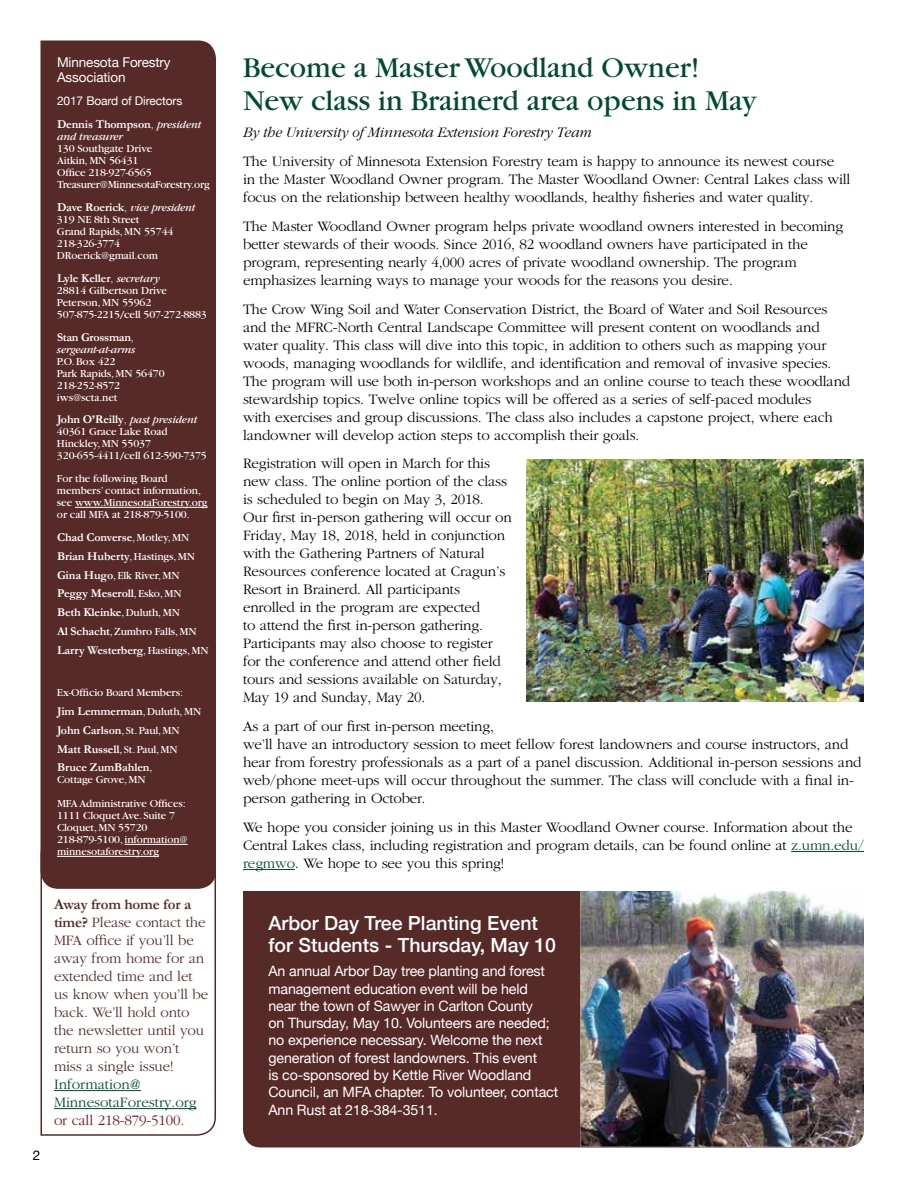
<style>
.page{position:relative;width:918px;height:1188px;background:#fff}
.page>*{position:absolute;margin:0;border:0;box-sizing:border-box;transform-origin:0 0}
.t1{font:30px/33px "Garamond";color:#004b2e}
.t2{font:500 19.5px/22.5px "Helvetica Neue";color:#fff}
.t3{font:300 15px/18px "Garamond";letter-spacing:-.01em;color:#000}
.t4{font:300 15px/18px "Garamond";letter-spacing:-.01em;color:#562a27}
.t5{font:italic 300 15px "Garamond";letter-spacing:-.01em;color:#000}
.t6{font:300 15px/18px "Garamond";color:#004b2e}
.t7{font:300 15px "Garamond";letter-spacing:-.01em;color:#79121b}
.t8{font:14.25px/17.2px "Helvetica Neue";letter-spacing:-.01em;color:#fff}
.t9{font:13.5px/15px "Helvetica Neue";letter-spacing:-.01em;color:#fff}
.t10{font:13.5px "Helvetica Neue";color:#000}
.t11{font:700 12px/18.8px "Garamond";letter-spacing:-.01em;color:#fff}
.t12{font:12px "Helvetica Neue";letter-spacing:-.01em;color:#fff}
.t13{font:11.25px/12px "Garamond";letter-spacing:-.01em;color:#fff}
.t14{font:italic 11.25px "Garamond";letter-spacing:-.02em;color:#fff}
.s1{font-weight:300;font-size:11.25px}
.s2{font-weight:400;font-style:italic;font-size:11.25px}
.s3{font-weight:700;font-size:12px}
.s4{font-weight:300}
.s5{font-style:italic}
.s6{font-weight:400;font-size:11.25px}
.s7{font-weight:700}
.s8{color:#004b2e}
</style>
<div class="page">
<hr style="left:791px;top:851px;width:73px;height:1px;background:#004b2e">
<hr style="left:243px;top:869px;width:52px;height:1px;background:#004b2e">
<svg style="left:40px;top:889px;width:176px;height:247px"></svg>
<div style="left:40px;top:40px;width:176px;height:849px;background:#562a27"></div>
<hr style="left:75px;top:507px;width:133px;height:1px;background:#fff">
<hr style="left:125px;top:844px;width:63px;height:1px;background:#fff">
<hr style="left:57px;top:856px;width:102px;height:1px;background:#fff">
<hr style="left:54px;top:1090px;width:87px;height:1px;background:#004b2e">
<hr style="left:54px;top:1108px;width:143px;height:1px;background:#004b2e">
<img style="left:526px;top:459px;width:338px;height:242px">
<div style="left:243px;top:891px;width:607px;height:257px;background:#562a27"></div>
<img style="left:580px;top:891px;width:284px;height:256px">
<p class="t9" style="left:57px;top:55px;width:115px">Minnesota Forestry<br>Association</p>
<p class="t12" style="left:57px;top:92px;width:127px">2017 Board of Directors</p>
<p class="t11" style="left:57px;top:115px;width:146px">Dennis Thompson<span class="s1">,</span> <span class="s2">president</span></p>
<p class="t14" style="left:57px;top:131px;width:68px">and treasurer</p>
<p class="t13" style="left:57px;top:143px;width:154px">130 Southgate Drive<br>Aitkin, MN 56431<br>Office 218-927-6565<br>Treasurer@MinnesotaForestry.org</p>
<p class="t13" style="left:57px;top:202px;width:140px"><span class="s3">Dave Roerick</span><span class="s4">,</span> <span class="s5">vice president<br></span>319 NE 8th Street<br>Grand Rapids, MN 55744<br>218-326-3774<br>DRoerick@gmail.com</p>
<p class="t11" style="left:57px;top:268px;width:105px">Lyle Keller<span class="s1">,</span> <span class="s2">secretary</span></p>
<p class="t13" style="left:57px;top:284px;width:151px">28814 Gilbertson Drive<br>Peterson, MN 55962<br>507-875-2215/cell 507-272-8883</p>
<p class="t11" style="left:57px;top:327px;width:78px">Stan Grossman<span class="s1">,</span></p>
<p class="t14" style="left:57px;top:343px;width:80px">sergeant-at-arms</p>
<p class="t13" style="left:57px;top:355px;width:109px">P.O. Box 422<br>Park Rapids, MN 56470<br>218-252-8572 iws@scta.net</p>
<p class="t13" style="left:57px;top:414px;width:151px"><span class="s3">John O’Reilly</span><span class="s4">,</span> <span class="s5">past president<br></span>40361 Grace Lake Road<br>Hinckley, MN 55037<br>320-655-4411/cell 612-590-7375</p>
<p class="t13" style="left:57px;top:473px;width:152px">For the following Board members’ contact information, see www.MinnesotaForestry.org or call MFA at 218-879-5100.</p>
<p class="t11" style="left:57px;top:528px;width:139px">Chad Converse<span class="s6">, Motley, MN<br></span>Brian Huberty<span class="s6">, Hastings, MN</span></p>
<p class="t13" style="left:57px;top:569px;width:124px"><span class="s3">Gina Hugo</span>, Elk River, MN</p>
<p class="t11" style="left:57px;top:584px;width:126px">Peggy Meseroll<span class="s6">, Esko, MN<br></span>Beth Kleinke<span class="s6">, Duluth, MN</span></p>
<p class="t13" style="left:57px;top:625px;width:141px"><span class="s3">Al Schacht</span>, Zumbro Falls, MN</p>
<p class="t11" style="left:57px;top:640px;width:153px">Larry Westerberg<span class="s6">, Hastings, MN</span></p>
<p class="t13" style="left:57px;top:687px;width:128px">Ex-Officio Board Members:</p>
<p class="t11" style="left:57px;top:702px;width:146px">Jim Lemmerman<span class="s6">, Duluth, MN<br></span>John Carlson<span class="s6">, St. Paul, MN<br></span>Matt Russell<span class="s6">, St. Paul, MN<br></span>Bruce ZumBahlen<span class="s6">,</span></p>
<p class="t13" style="left:57px;top:768px;width:130px;line-height:24px">Cottage Grove, MN<br>MFA Administrative Offices:</p>
<p class="t13" style="left:57px;top:810px;width:132px">1111 Cloquet Ave. Suite 7<br>Cloquet, MN 55720<br>218-879-5100, information@ minnesotaforestry.org</p>
<p class="t10" style="left:33px;top:1146px;width:9px">2</p>
<p class="t4" style="left:54px;top:896px;width:156px"><span class="s7">Away from home for a time?</span> Please contact the<br>MFA office if you’ll be away from home for an extended time and let us know when you’ll be back. We’ll hold onto the newsletter until you return so you won’t miss a single issue!</p>
<p class="t6" style="left:54px;top:1076px;width:144px">Information@<br>MinnesotaForestry.org</p>
<p class="t7" style="left:54px;top:1112px;width:132px">or call 218-879-5100.</p>
<h1 class="t1" style="left:243px;top:51px;width:515px">Become a Master Woodland Owner!<br>New class in Brainerd area opens in May</h1>
<p class="t5" style="left:243px;top:125px;width:350px">By the University of Minnesota Extension Forestry Team</p>
<p class="t3" style="left:243px;top:153px;width:609px">The University of Minnesota Extension Forestry team is happy to announce its newest course<br>in the Master Woodland Owner program. The Master Woodland Owner: Central Lakes class will focus on the relationship between healthy woodlands, healthy fisheries and water quality.</p>
<p class="t3" style="left:243px;top:217px;width:602px">The Master Woodland Owner program helps private woodland owners interested in becoming better stewards of their woods. Since 2016, 82 woodland owners have participated in the program, representing nearly 4,000 acres of private woodland ownership. The program emphasizes learning ways to manage your woods for the reasons you desire.</p>
<p class="t3" style="left:243px;top:300px;width:609px">The Crow Wing Soil and Water Conservation District, the Board of Water and Soil Resources and the MFRC-North Central Landscape Committee will present content on woodlands and water quality. This class will dive into this topic, in addition to others such as mapping your woods, managing woodlands for wildlife, and identification and removal of invasive species.<br>The program will use both in-person workshops and an online course to teach these woodland stewardship topics. Twelve online topics will be offered as a series of self-paced modules<br>with exercises and group discussions. The class also includes a capstone project, where each landowner will develop action steps to accomplish their goals.</p>
<p class="t3" style="left:243px;top:455px;width:270px">Registration will open in March for this new class. The online portion of the class is scheduled to begin on May 3, 2018.<br>Our first in-person gathering will occur on Friday, May 18, 2018, held in conjunction with the Gathering Partners of Natural Resources conference located at Cragun’s Resort in Brainerd. All participants enrolled in the program are expected<br>to attend the first in-person gathering.<br>Participants may also choose to register for the conference and attend other field tours and sessions available on Saturday, May 19 and Sunday, May 20.</p>
<p class="t3" style="left:243px;top:718px;width:620px">As a part of our first in-person meeting,<br>we’ll have an introductory session to meet fellow forest landowners and course instructors, and hear from forestry professionals as a part of a panel discussion. Additional in-person sessions and web/phone meet-ups will occur throughout the summer. The class will conclude with a final in&shy;person gathering in October.</p>
<p class="t3" style="left:243px;top:819px;width:623px">We hope you consider joining us in this Master Woodland Owner course. Information about the<br>Central Lakes class, including registration and program details, can be found online at <span class="s8">z.umn.edu/ regmwo</span>. We hope to see you this spring!</p>
<h2 class="t2" style="left:268px;top:910px;width:289px">Arbor Day Tree Planting Event for Students - Thursday, May 10</h2>
<p class="t8" style="left:268px;top:964px;width:291px">An annual Arbor Day tree planting and forest management education event will be held near the town of Sawyer in Carlton County<br>on Thursday, May 10. Volunteers are needed; no experience necessary. Welcome the next generation of forest landowners. This event<br>is co-sponsored by Kettle River Woodland Council, an MFA chapter. To volunteer, contact Ann Rust at 218-384-3511.</p>
</div>
